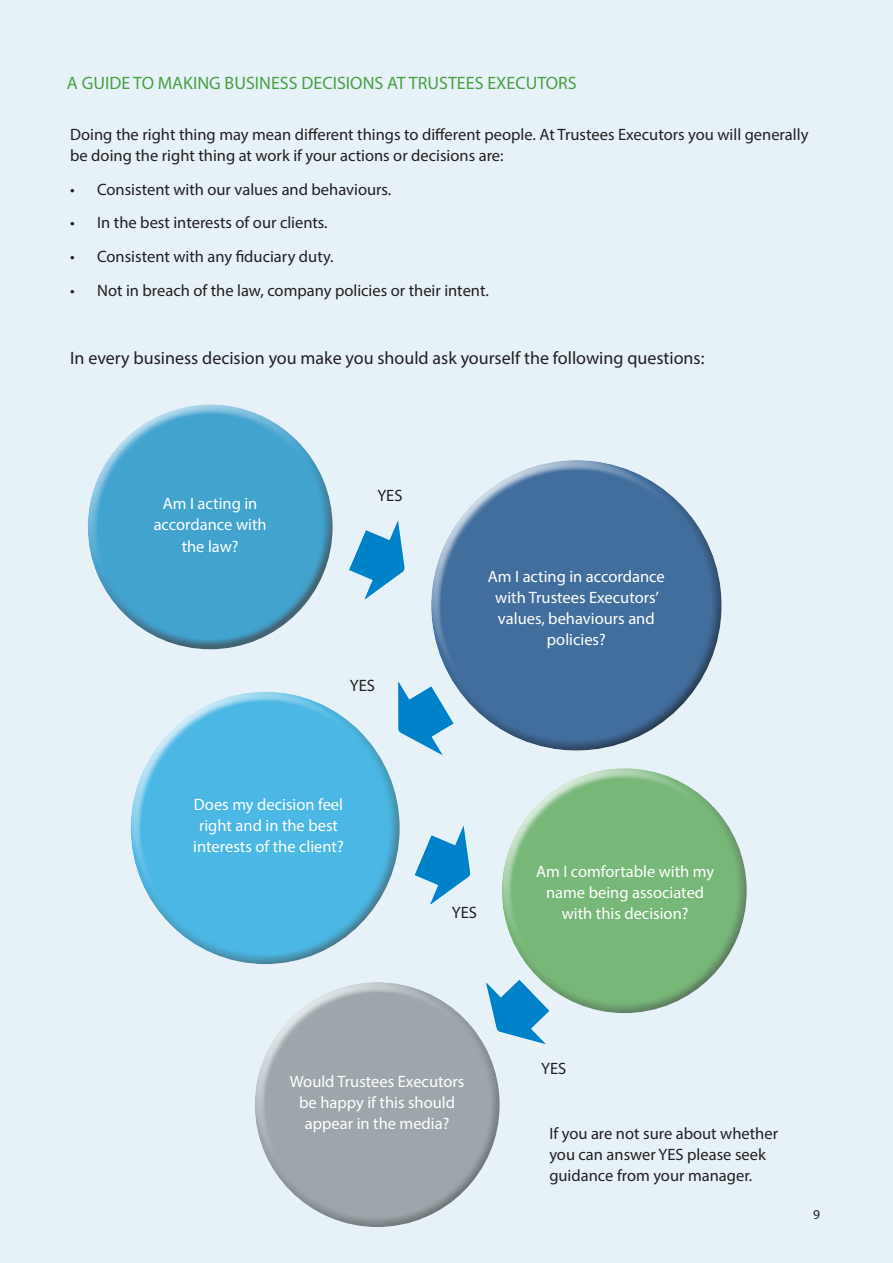
<style>
.page{position:relative;width:893px;height:1263px;background:#e6f2f8}
.page>*{position:absolute;margin:0;border:0;box-sizing:border-box;transform-origin:0 0}
.t1{font:18px "Myriad Pro";color:#231f20}
.t2{font:18px "Myriad Pro";color:#4b9f45}
.t3{font:16.5px/21px "Myriad Pro";color:#231f20}
.t4{font:16.5px/21px "Myriad Pro";color:#fff;text-align:center}
.t5{font:13.5px "Myriad Pro";color:#231f20}
</style>
<div class="page">
<div style="left:129px;top:690px;width:244px;height:229px;background:#fff;opacity:.75"></div>
<div style="left:132px;top:700px;width:269px;height:265px;background:#231f20;opacity:.75"></div>
<div style="left:430px;top:459px;width:262px;height:242px;background:#fff;opacity:.75"></div>
<div style="left:433px;top:469px;width:290px;height:282px;background:#231f20;opacity:.75"></div>
<div style="left:500px;top:767px;width:223px;height:205px;background:#fff;opacity:.75"></div>
<div style="left:503px;top:776px;width:245px;height:238px;background:#231f20;opacity:.75"></div>
<div style="left:86px;top:403px;width:236px;height:187px;background:#fff;opacity:.75"></div>
<div style="left:91px;top:443px;width:242px;height:206px;background:#231f20;opacity:.75"></div>
<div style="left:253px;top:980px;width:223px;height:206px;background:#fff;opacity:.75"></div>
<div style="left:256px;top:990px;width:245px;height:238px;background:#231f20;opacity:.75"></div>
<svg style="left:349px;top:520px;width:56px;height:80px"></svg>
<svg style="left:377px;top:668px;width:88px;height:100px"></svg>
<svg style="left:414px;top:825px;width:57px;height:80px"></svg>
<svg style="left:468px;top:965px;width:96px;height:96px"></svg>
<p class="t2" style="left:67px;top:72px;width:511px">A GUIDE TO MAKING BUSINESS DECISIONS AT TRUSTEES EXECUTORS</p>
<p class="t3" style="left:70px;top:124px;width:740px">Doing the right thing may mean different things to different people. At Trustees Executors you will generally be doing the right thing at work if your actions or decisions are:</p>
<p class="t3" style="left:70px;top:178px;width:323px">• Consistent with our values and behaviours.</p>
<p class="t3" style="left:70px;top:212px;width:259px">• In the best interests of our clients.</p>
<p class="t3" style="left:70px;top:246px;width:265px">• Consistent with any fiduciary duty.</p>
<p class="t3" style="left:70px;top:280px;width:420px">• Not in breach of the law, company policies or their intent.</p>
<p class="t1" style="left:70px;top:346px;width:636px">In every business decision you make you should ask yourself the following questions:</p>
<p class="t4" style="left:154px;top:493px;width:114px">Am I acting in accordance with the law?</p>
<p class="t3" style="left:377px;top:484px;width:27px">YES</p>
<p class="t3" style="left:350px;top:674px;width:27px">YES</p>
<p class="t4" style="left:193px;top:794px;width:152px">Does my decision feel right and in the best interests of the client?</p>
<p class="t4" style="left:488px;top:566px;width:178px">Am I acting in accordance with Trustees Executors’ values, behaviours and policies?</p>
<p class="t3" style="left:452px;top:902px;width:27px">YES</p>
<p class="t4" style="left:536px;top:861px;width:180px">Am I comfortable with my name being associated with this decision?</p>
<p class="t4" style="left:290px;top:1071px;width:176px">Would Trustees Executors be happy if this should appear in the media?</p>
<p class="t3" style="left:541px;top:1058px;width:27px">YES</p>
<p class="t3" style="left:549px;top:1123px;width:230px">If you are not sure about whether you can answer YES please seek guidance from your manager.</p>
<p class="t5" style="left:813px;top:1206px;width:8px">9</p>
</div>
